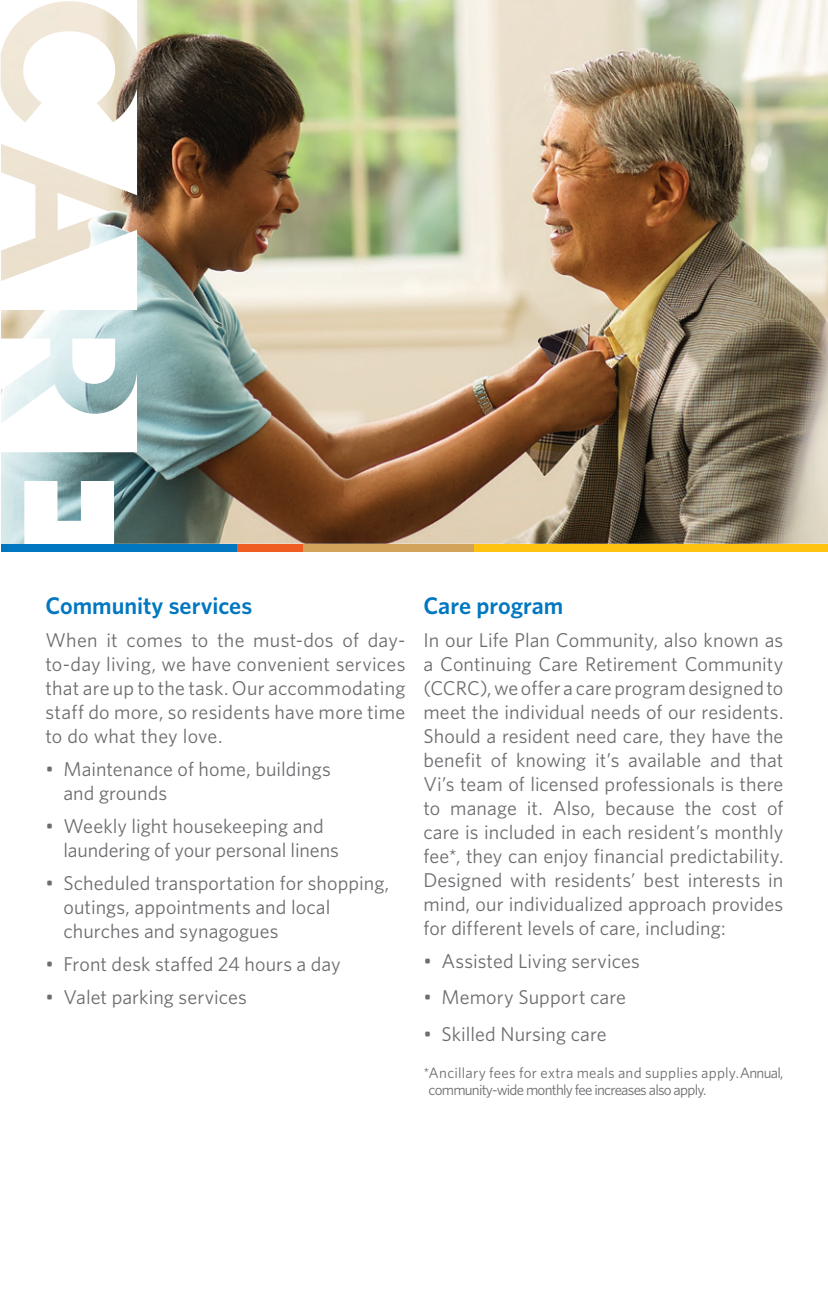
<style>
.page{position:relative;width:828px;height:1296px;background:#fff}
.page>*{position:absolute;margin:0;border:0;box-sizing:border-box;transform-origin:0 0}
.t1{font:600 24px "Whitney HTF";color:#0077c0}
.t2{font:20px/24px "Whitney HTF";letter-spacing:.005em;color:#6c6d70}
.t3{font:15px/17px "Whitney HTF";letter-spacing:-.05em;color:#6c6d70}
</style>
<div class="page">
<img style="left:1px;top:0;width:827px;height:544px">
<div style="left:1px;top:544px;width:237px;height:7px;background:#0077c0"></div>
<div style="left:473px;top:544px;width:355px;height:7px;background:#fec210"></div>
<div style="left:237px;top:544px;width:237px;height:7px;background:#d2a35a"></div>
<div style="left:237px;top:544px;width:65px;height:7px;background:#ef5d22"></div>
<p class="t1" style="left:45px;top:591px;width:208px">Community services</p>
<p class="t2" style="left:45px;top:627px;width:362px;text-align:justify">When it comes to the must-dos of day&shy;to-day living, we have convenient services that are up to the task. Our accommodating staff do more, so residents have more time to do what they love.</p>
<p class="t2" style="left:63px;top:756px;width:269px;text-indent:-18px">• Maintenance of home, buildings and grounds</p>
<p class="t2" style="left:63px;top:813px;width:277px;text-indent:-18px">• Weekly light housekeeping and laundering of your personal linens</p>
<p class="t2" style="left:63px;top:870px;width:327px;text-indent:-18px">• Scheduled transportation for shopping, outings, appointments and local churches and synagogues</p>
<p class="t2" style="left:45px;top:951px;width:297px">• Front desk staffed 24 hours a day</p>
<p class="t2" style="left:45px;top:984px;width:203px">• Valet parking services</p>
<p class="t1" style="left:423px;top:591px;width:141px">Care program</p>
<p class="t2" style="left:423px;top:627px;width:362px;text-align:justify">In our Life Plan Community, also known as a Continuing Care Retirement Community (CCRC), we offer a care program designed to meet the individual needs of our residents.<br>Should a resident need care, they have the benefit of knowing it’s available and that Vi’s team of licensed professionals is there to manage it. Also, because the cost of care is included in each resident’s monthly fee*, they can enjoy financial predictability.<br>Designed with residents’ best interests in mind, our individualized approach provides for different levels of care, including:</p>
<p class="t2" style="left:423px;top:948px;width:218px">• Assisted Living services</p>
<p class="t2" style="left:423px;top:985px;width:204px">• Memory Support care</p>
<p class="t2" style="left:423px;top:1022px;width:185px">• Skilled Nursing care</p>
<p class="t3" style="left:429px;top:1064px;width:356px;text-indent:-5px">*Ancillary fees for extra meals and supplies apply.Annual, community-wide monthly fee increases also apply.</p>
</div>
